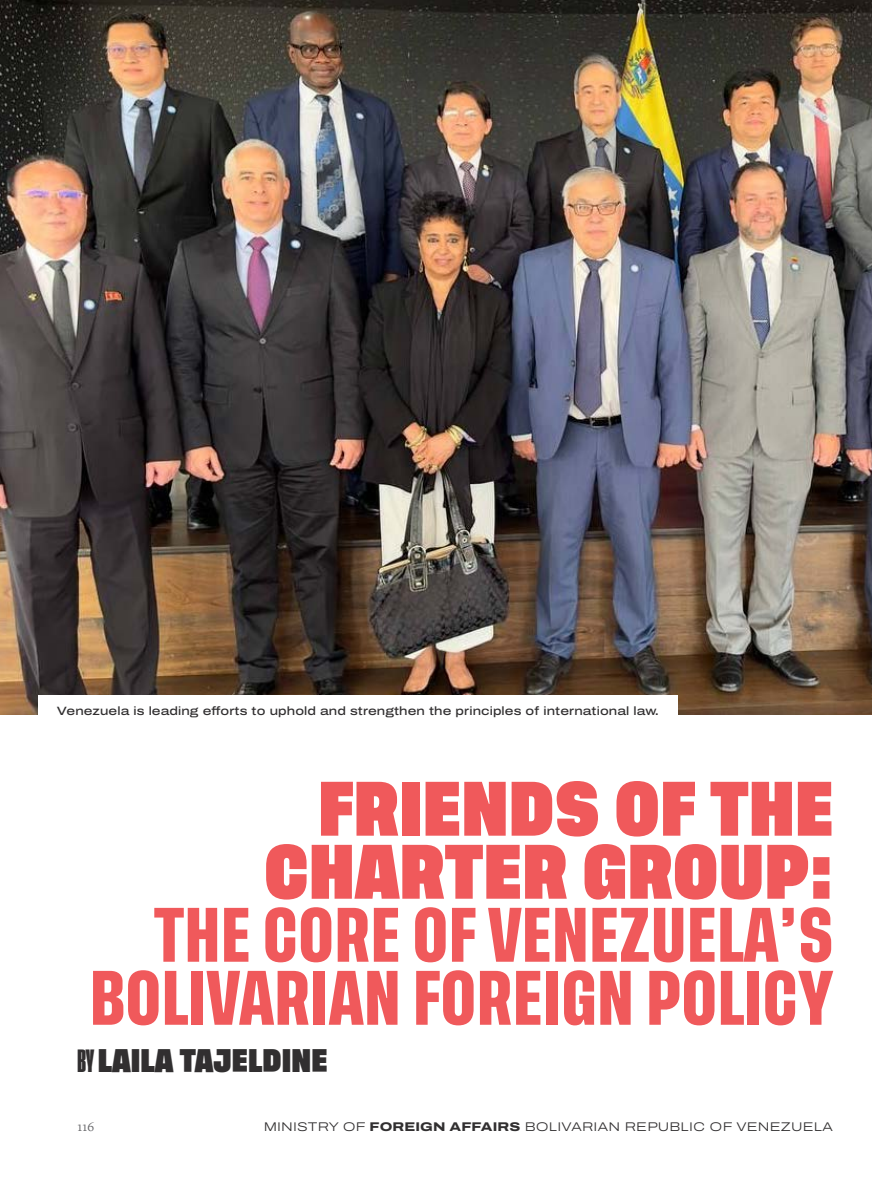
<style>
.page{position:relative;width:872px;height:1191px;background:#fff}
.page>*{position:absolute;margin:0;border:0;box-sizing:border-box;transform-origin:0 0}
.Título{font:600 57px/63px "Tusker Grotesk 6600";letter-spacing:.01em;color:#f0595b;text-align:right}
.Título-2{font:700 24px "Tusker Grotesk 7700";letter-spacing:.01em;color:#312f30}
.t1{font:13.5px "Freight Text Pro";color:#636366}
.t2{font:200 12.6px "Archivo Expanded";letter-spacing:.01em;color:#312f30}
.Pie_de_foto{font:12px "Archivo Expanded";letter-spacing:.01em;color:#312f30}
.s1{font-family:"Tusker Grotesk 7700";font-weight:700}
.s2{font-family:"Tusker Grotesk 3800 Super";font-weight:400}
.s3{font-weight:700}
</style>
<div class="page">
<img style="left:0;top:0;width:872px;height:714px">
<div style="left:39px;top:694px;width:639px;height:33px;background:#fff"></div>
<p class="Pie_de_foto" style="left:57px;top:701px;width:603px">Venezuela is leading efforts to uphold and strengthen the principles of international law.</p>
<p class="Título" style="left:90px;top:781px;width:745px"><span class="s1">FRIENDS OF THE<br>CHARTER GROUP:<br></span>THE CORE OF VENEZUELA’S<br>BOLIVARIAN FOREIGN POLICY</p>
<p class="Título-2" style="left:77px;top:1046px;width:252px"><span class="s2">BY</span> LAILA TAJELDINE</p>
<p class="t1" style="left:77px;top:1118px;width:18px">116</p>
<p class="t2" style="left:264px;top:1117px;width:571px">MINISTRY OF <span class="s3">FOREIGN AFFAIRS</span> BOLIVARIAN REPUBLIC OF VENEZUELA</p>
</div>
